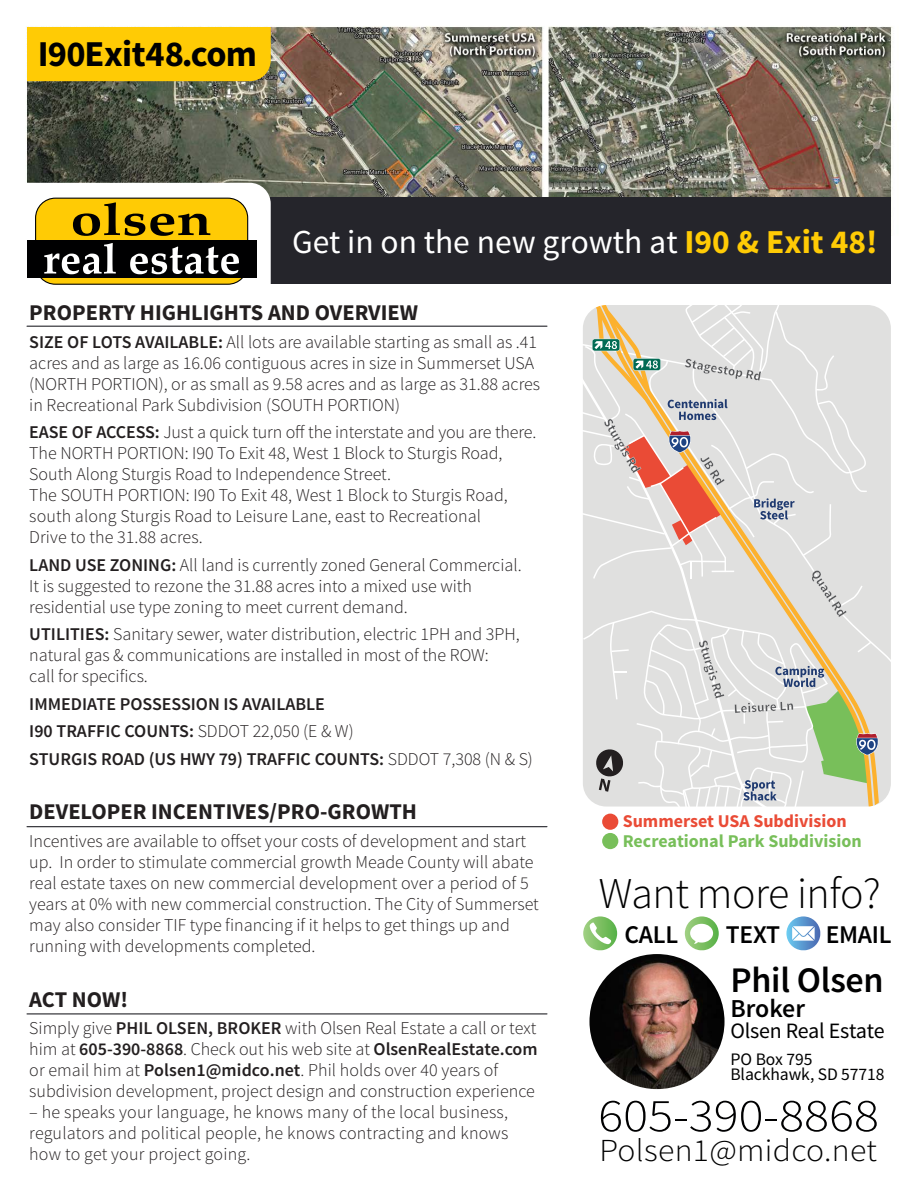
<style>
.page{position:relative;width:918px;height:1188px;background:#fff}
.page>*{position:absolute;margin:0;border:0;box-sizing:border-box;transform-origin:0 0}
.t1{font:300 46.95px "Source Sans Pro";color:#000001;scale:1.11 1}
.t2{font:300 43.95px "Source Sans Pro";letter-spacing:-.01em;color:#000001}
.t3{font:700 36.45px "Source Sans Pro";letter-spacing:-.02em;color:#000001}
.t4{font:600 36px "Source Sans Pro";letter-spacing:-.01em;color:#000001}
.t5{font:33.45px "Source Sans Pro";color:#fff}
.t6{font:300 31.95px "Source Sans Pro";letter-spacing:.01em;color:#000001;scale:1.05 1}
.t7{font:600 25.8px "Source Sans Pro";color:#000001}
.t8{font:600 25.5px "Source Sans Pro";letter-spacing:-.01em;color:#000001}
.t9{font:700 22.5px "Source Sans Pro";color:#231f20}
.t10{font:21.9px "Source Sans Pro";letter-spacing:-.01em;color:#000001}
.t11{font:300 18px/21px "Source Sans Pro";color:#231f20}
.t12{font:600 18px/27.5px "Source Sans Pro";color:#231f20}
.t13{font:700 18px "Source Sans Pro";color:#78bf5a}
.t14{font:700 18px "Source Sans Pro";color:#ea4b36}
.t15{font:17.55px/15.8px "Source Sans Pro";letter-spacing:-.005em;color:#000001}
.s1{font-weight:700;color:#ffcb05}
.s2{font-weight:600}
.s3{font-weight:300}
</style>
<div class="page">
<svg style="left:602px;top:309px;width:289px;height:512px;fill:#e0e0df"></svg>
<img style="left:26px;top:26px;width:867px;height:207px">
<div style="left:258px;top:198px;width:633px;height:86px;background:#25252b"></div>
<div style="left:27px;top:27px;width:244px;height:54px;background:#ffcb05"></div>
<svg style="left:26px;top:183px;width:245px;height:102px"></svg>
<hr style="left:27px;top:1013px;width:520px;height:1px;background:#25252b">
<hr style="left:27px;top:826px;width:520px;height:1px;background:#25252b">
<hr style="left:27px;top:326px;width:520px;height:1px;background:#25252b">
<svg style="left:685px;top:916px;width:34px;height:34px"></svg>
<svg style="left:690px;top:924px;width:23px;height:20px"></svg>
<svg style="left:583px;top:916px;width:34px;height:34px"></svg>
<svg style="left:590px;top:922px;width:21px;height:22px"></svg>
<svg style="left:786px;top:916px;width:34px;height:34px"></svg>
<svg style="left:792px;top:926px;width:23px;height:15px"></svg>
<img style="left:589px;top:954px;width:136px;height:135px;border-radius:68px">
<div style="left:602px;top:814px;width:16px;height:16px;background:#ea4b36;border-radius:50%"></div>
<div style="left:602px;top:833px;width:16px;height:16px;background:#78bf5a;border-radius:50%"></div>
<svg style="left:583px;top:305px;width:297px;height:506px;background:#dcd9d1"></svg>
<h3 class="t3" style="left:38px;top:31px;width:221px">I90Exit48.com</h3>
<h3 class="t5" style="left:292px;top:222px;width:587px">Get in on the new growth at <span class="s1">I90 &amp; Exit 48!</span></h3>
<p class="t9" style="left:29px;top:298px;width:390px">PROPERTY HIGHLIGHTS AND OVERVIEW</p>
<p class="t11" style="left:29px;top:331px;width:512px"><span class="s2">SIZE OF LOTS AVAILABLE:</span> All lots are available starting as small as .41 acres and as large as 16.06 contiguous acres in size in Summerset USA (NORTH PORTION), or as small as 9.58 acres and as large as 31.88 acres in Recreational Park Subdivision (SOUTH PORTION)</p>
<p class="t11" style="left:29px;top:422px;width:509px"><span class="s2">EASE OF ACCESS:</span> Just a quick turn off the interstate and you are there.<br>The NORTH PORTION: I90 To Exit 48, West 1 Block to Sturgis Road, South Along Sturgis Road to Independence Street.<br>The SOUTH PORTION: I90 To Exit 48, West 1 Block to Sturgis Road, south along Sturgis Road to Leisure Lane, east to Recreational<br>Drive to the 31.88 acres.</p>
<p class="t11" style="left:29px;top:554px;width:494px"><span class="s2">LAND USE ZONING:</span> All land is currently zoned General Commercial.<br>It is suggested to rezone the 31.88 acres into a mixed use with residential use type zoning to meet current demand.</p>
<p class="t11" style="left:29px;top:624px;width:492px"><span class="s2">UTILITIES:</span> Sanitary sewer, water distribution, electric 1PH and 3PH, natural gas &amp; communications are installed in most of the ROW:<br>call for specifics.</p>
<p class="t12" style="left:29px;top:690px;width:505px">IMMEDIATE POSSESSION IS AVAILABLE<br>I90 TRAFFIC COUNTS: <span class="s3">SDDOT 22,050 (E &amp; W)<br></span>STURGIS ROAD (US HWY 79) TRAFFIC COUNTS: <span class="s3">SDDOT 7,308 (N &amp; S)</span></p>
<p class="t9" style="left:29px;top:798px;width:389px">DEVELOPER INCENTIVES/PRO-GROWTH</p>
<p class="t11" style="left:29px;top:831px;width:511px">Incentives are available to offset your costs of development and start up. In order to stimulate commercial growth Meade County will abate real estate taxes on new commercial development over a period of 5 years at 0% with new commercial construction. The City of Summerset may also consider TIF type financing if it helps to get things up and running with developments completed.</p>
<p class="t9" style="left:29px;top:985px;width:100px">ACT NOW!</p>
<p class="t11" style="left:29px;top:1018px;width:510px">Simply give <span class="s2">PHIL OLSEN, BROKER</span> with Olsen Real Estate a call or text him at <span class="s2">605-390-8868</span>. Check out his web site at <span class="s2">OlsenRealEstate.com </span>or email him at <span class="s2">Polsen1@midco.net</span>. Phil holds over 40 years of subdivision development, project design and construction experience</p>
<p class="t11" style="left:29px;top:1102px;width:481px;text-align:justify">– he speaks your language, he knows many of the local business, regulators and political people, he knows contracting and knows how to get your project going.</p>
<p class="t14" style="left:623px;top:810px;width:226px">Summerset USA Subdivision</p>
<p class="t13" style="left:623px;top:829px;width:241px">Recreational Park Subdivision</p>
<h2 class="t2" style="left:599px;top:867px;width:284px">Want more info?</h2>
<h3 class="t8" style="left:624px;top:919px;width:55px">CALL</h3>
<h3 class="t8" style="left:726px;top:919px;width:56px">TEXT</h3>
<h3 class="t8" style="left:826px;top:919px;width:68px">EMAIL</h3>
<h3 class="t4" style="left:730px;top:958px;width:155px">Phil Olsen</h3>
<h3 class="t7" style="left:730px;top:992px;width:76px">Broker</h3>
<p class="t10" style="left:730px;top:1017px;width:156px">Olsen Real Estate</p>
<p class="t15" style="left:730px;top:1051px;width:156px">PO Box 795<br>Blackhawk, SD 57718</p>
<h1 class="t1" style="left:598px;top:1087px;width:254px">605-390-8868</h1>
<h3 class="t6" style="left:599px;top:1131px;width:266px">Polsen1@midco.net</h3>
</div>
